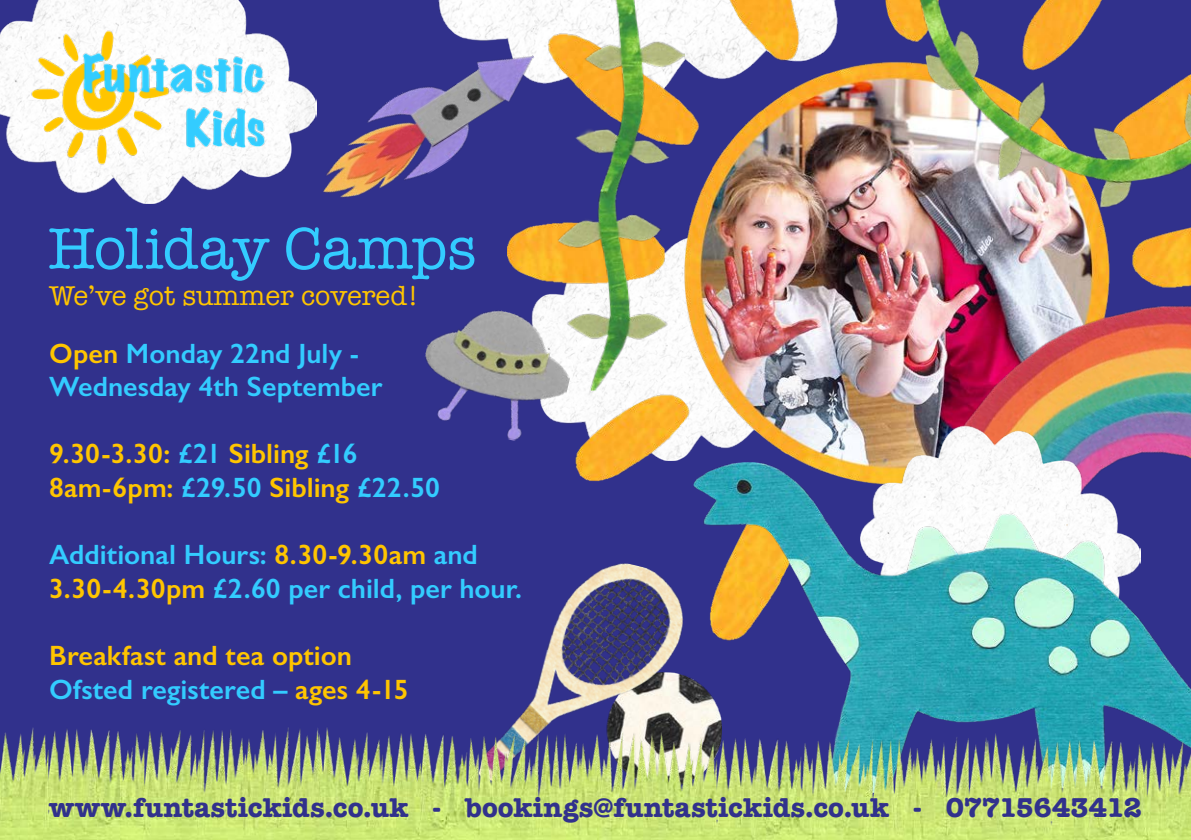
<style>
.page{position:relative;width:1191px;height:840px;background:#fff}
.page>*{position:absolute;margin:0;border:0;box-sizing:border-box;transform-origin:0 0}
.t1{font:60px "American Typewriter";letter-spacing:-.005em;color:#3cf}
.t2{font:600 28px/33.6px "Gill Sans";color:#3cf}
.t3{font:600 28px "Gill Sans";color:#ffc500}
.t4{font:700 28px "American Typewriter";letter-spacing:.005em;color:#31318c}
.t5{font:28px "American Typewriter";color:#ffc500}
.s1{color:#ffc500}
.s2{color:#3cf}
</style>
<div class="page">
<div style="left:0;top:0;width:507px;height:721px;background:#31318c"></div>
<img style="left:0;top:0;width:317px;height:204px">
<img style="left:405px;top:0;width:102px;height:23px">
<img style="left:27px;top:25px;width:271px;height:146px">
<img style="left:507px;top:0;width:409px;height:540px">
<img style="left:837px;top:122px;width:354px;height:340px">
<img style="left:860px;top:410px;width:280px;height:52px">
<img style="left:478px;top:540px;width:215px;height:181px">
<img style="left:693px;top:462px;width:498px;height:259px">
<img style="left:301px;top:23px;width:240px;height:203px">
<img style="left:410px;top:295px;width:171px;height:155px">
<img style="left:916px;top:0;width:275px;height:235px">
<img style="left:0;top:721px;width:1191px;height:118px">
<img style="left:541px;top:0;width:167px;height:392px">
<p class="t1" style="left:48px;top:202px;width:430px">Holiday Camps</p>
<p class="t5" style="left:49px;top:274px;width:371px">We’ve got summer covered!</p>
<p class="t2" style="left:49px;top:336px;width:311px"><span class="s1">Open</span> Monday 22nd July -</p>
<p class="t2" style="left:49px;top:369px;width:335px">Wednesday 4th September</p>
<p class="t3" style="left:49px;top:437px;width:310px">9.30-3.30: <span class="s2">£21</span> Sibling <span class="s2">£16</span></p>
<p class="t3" style="left:49px;top:470px;width:392px">8am-6pm: <span class="s2">£29.50</span> Sibling <span class="s2">£22.50</span></p>
<p class="t2" style="left:49px;top:537px;width:474px">Additional Hours: <span class="s1">8.30-9.30am</span> and<br><span class="s1">3.30-4.30pm</span> £2.60 per child, per hour.</p>
<p class="t3" style="left:49px;top:638px;width:304px">Breakfast and tea option</p>
<p class="t2" style="left:49px;top:672px;width:361px">Ofsted registered – <span class="s1">ages 4-15</span></p>
<p class="t4" style="left:49px;top:783px;width:1094px">www.funtastickids.co.uk - bookings@funtastickids.co.uk - 07715643412</p>
</div>
